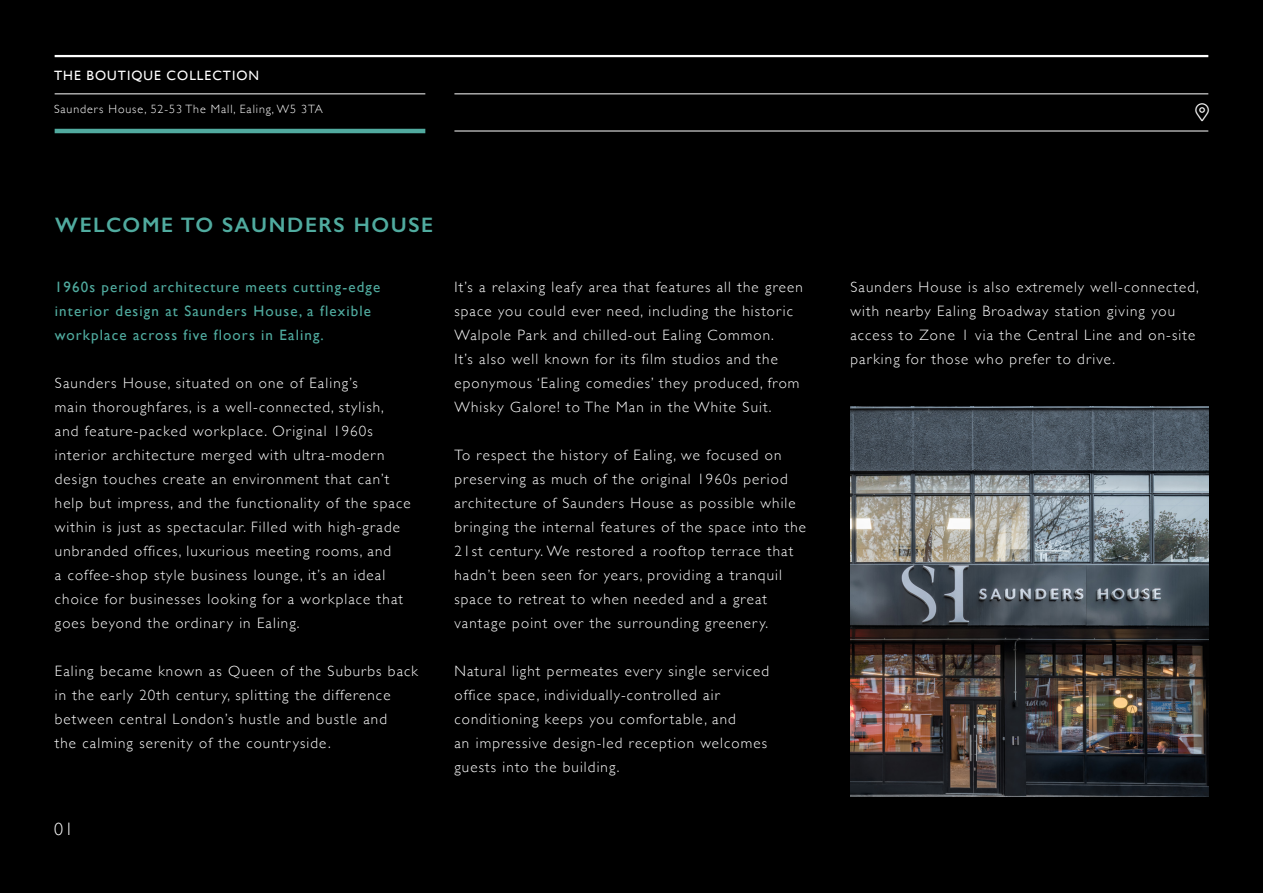
<style>
.page{position:relative;width:1263px;height:893px;background:#000}
.page>*{position:absolute;margin:0;border:0;box-sizing:border-box;transform-origin:0 0}
.t1{font:600 21px "Gill Sans";letter-spacing:.075em;color:#50ab9f}
.t2{font:18px "Font Awesome 5 Pro Solid";color:#000}
.t3{font:300 18px "Gill Sans";color:#fff}
.t4{font:300 15px/24px "Gill Sans";letter-spacing:.075em;color:#fff}
.t5{font:15px/24px "Gill Sans";letter-spacing:.075em;color:#50ab9f}
.t6{font:13.5px "Gill Sans";letter-spacing:.075em;color:#fff}
.t7{font:300 12px "Gill Sans";letter-spacing:.075em;color:#fff}
</style>
<div class="page">
<img style="left:850px;top:406px;width:359px;height:391px">
<hr style="left:55px;top:129px;width:370px;height:4px;background:#51aa9f">
<hr style="left:55px;top:94px;width:370px;height:1px;background:#fff">
<hr style="left:454px;top:131px;width:754px;height:1px;background:#fff">
<hr style="left:454px;top:94px;width:754px;height:1px;background:#fff">
<hr style="left:55px;top:55px;width:1153px;height:2px;background:#fff">
<p class="t6" style="left:54px;top:68px;width:207px">THE BOUTIQUE COLLECTION</p>
<p class="t7" style="left:54px;top:100px;width:270px">Saunders House, 52-53 The Mall, Ealing, W5 3TA</p>
<h1 class="t1" style="left:55px;top:212px;width:379px">WELCOME TO SAUNDERS HOUSE</h1>
<p class="t5" style="left:55px;top:275px;width:327px">1960s period architecture meets cutting-edge interior design at Saunders House, a flexible workplace across five floors in Ealing.</p>
<p class="t4" style="left:55px;top:370px;width:357px">Saunders House, situated on one of Ealing’s<br>main thoroughfares, is a well-connected, stylish, and feature-packed workplace. Original 1960s interior architecture merged with ultra-modern design touches create an environment that can’t help but impress, and the functionality of the space within is just as spectacular. Filled with high-grade unbranded offices, luxurious meeting rooms, and<br>a coffee-shop style business lounge, it’s an ideal choice for businesses looking for a workplace that goes beyond the ordinary in Ealing.</p>
<p class="t4" style="left:55px;top:658px;width:365px">Ealing became known as Queen of the Suburbs back in the early 20th century, splitting the difference between central London’s hustle and bustle and<br>the calming serenity of the countryside.</p>
<p class="t3" style="left:54px;top:815px;width:21px">01</p>
<p class="t4" style="left:454px;top:274px;width:350px">It’s a relaxing leafy area that features all the green space you could ever need, including the historic Walpole Park and chilled-out Ealing Common.<br>It’s also well known for its film studios and the eponymous ‘Ealing comedies’ they produced, from Whisky Galore! to The Man in the White Suit.</p>
<p class="t4" style="left:454px;top:442px;width:353px">To respect the history of Ealing, we focused on preserving as much of the original 1960s period architecture of Saunders House as possible while bringing the internal features of the space into the 21st century. We restored a rooftop terrace that hadn’t been seen for years, providing a tranquil space to retreat to when needed and a great vantage point over the surrounding greenery.</p>
<p class="t4" style="left:454px;top:658px;width:316px">Natural light permeates every single serviced office space, individually-controlled air conditioning keeps you comfortable, and<br>an impressive design-led reception welcomes guests into the building.</p>
<p class="t2" style="left:1191px;top:105px;width:19px">●□▼□■●</p>
<p class="t4" style="left:850px;top:274px;width:350px">Saunders House is also extremely well-connected, with nearby Ealing Broadway station giving you access to Zone 1 via the Central Line and on-site parking for those who prefer to drive.</p>
</div>
